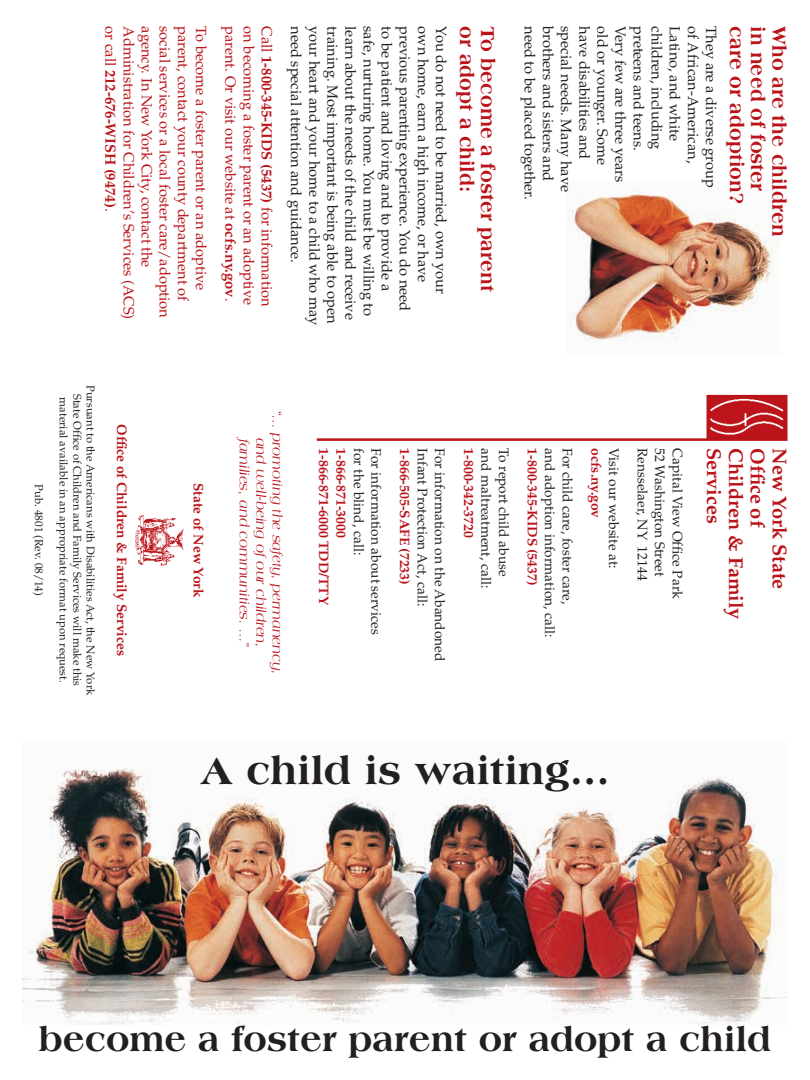
<style>
.page{position:relative;width:810px;height:1080px;background:#fff}
.page>*{position:absolute;margin:0;border:0;box-sizing:border-box;transform-origin:0 0}
.t1{font:800 40px "Americana";color:#231f20}
.t2{font:800 35px "Americana";color:#231f20}
.t3{font:800 20px "Americana";letter-spacing:.005em;color:#bb131a;scale:.95 1}
.t4{font:700 20px "Palatino";letter-spacing:-.005em;color:#bb131a}
.t5{font:14.75px "Palatino";letter-spacing:-.005em;color:#231f20}
.t6{font:14.75px "Palatino";letter-spacing:-.005em;color:#bb131a}
.t7{font:700 14.75px "Palatino";letter-spacing:-.005em;color:#bb131a}
.t8{font:13.75px "Palatino";color:#231f20}
.t9{font:700 13.75px "Palatino";color:#bb131a}
.t10{font:italic 13.75px "Americana";color:#bb131a}
.t11{font:11.25px "Palatino";color:#231f20}
.s1{font-weight:400}
.s2{font-weight:700}
</style>
<div class="page">
<img style="left:568px;top:188px;width:212px;height:153px">
<img style="left:22px;top:768px;width:766px;height:256px">
<hr style="left:317px;top:438px;width:471px;height:3px;background:#bb131a">
<img style="left:712px;top:400px;width:71px;height:34px">
<div style="left:707px;top:395px;width:81px;height:44px;border:4px solid #bb131a"></div>
<img style="left:135px;top:514px;width:49px;height:52px">
<p class="t7" style="left:119px;top:26px;width:187px;rotate:90deg"><span class="s1">or call</span> 212-676-WISH (9474)<span class="s1">.</span></p>
<p class="t6" style="left:137px;top:26px;width:295px;rotate:90deg">Administration for Children’s Services (ACS)</p>
<p class="t6" style="left:155px;top:26px;width:243px;rotate:90deg">agency. In New York City, contact the</p>
<p class="t6" style="left:174px;top:26px;width:293px;rotate:90deg">social services or a local foster care/adoption</p>
<p class="t6" style="left:192px;top:26px;width:276px;rotate:90deg">parent, contact your county department of</p>
<p class="t6" style="left:210px;top:26px;width:265px;rotate:90deg">To become a foster parent or an adoptive</p>
<p class="t7" style="left:275px;top:26px;width:282px;rotate:90deg"><span class="s1">Call</span> 1-800-345-KIDS (5437) <span class="s1">for information</span></p>
<p class="t5" style="left:305px;top:26px;width:238px;rotate:90deg">need special attention and guidance.</p>
<p class="t5" style="left:323px;top:26px;width:301px;rotate:90deg">your heart and your home to a child who may</p>
<p class="t5" style="left:341px;top:26px;width:299px;rotate:90deg">training. Most important is being able to open</p>
<p class="t5" style="left:359px;top:26px;width:295px;rotate:90deg">learn about the needs of the child and receive</p>
<p class="t5" style="left:377px;top:26px;width:292px;rotate:90deg">safe, nurturing home. You must be willing to</p>
<p class="t5" style="left:396px;top:26px;width:266px;rotate:90deg">to be patient and loving and to provide a</p>
<p class="t5" style="left:414px;top:26px;width:286px;rotate:90deg">previous parenting experience. You do need</p>
<p class="t5" style="left:432px;top:26px;width:257px;rotate:90deg">own home, earn a high income, or have</p>
<p class="t5" style="left:450px;top:26px;width:269px;rotate:90deg">You do not need to be married, own your</p>
<h3 class="t3" style="left:478px;top:26px;width:176px;rotate:90deg">or adopt a child:</h3>
<h3 class="t3" style="left:500px;top:26px;width:281px;rotate:90deg">To become a foster parent</h3>
<p class="t5" style="left:539px;top:26px;width:175px;rotate:90deg">need to be placed together.</p>
<p class="t5" style="left:557px;top:26px;width:157px;rotate:90deg">brothers and sisters and</p>
<p class="t5" style="left:575px;top:26px;width:167px;rotate:90deg">special needs. Many have</p>
<p class="t5" style="left:593px;top:26px;width:135px;rotate:90deg">have disabilities and</p>
<p class="t5" style="left:611px;top:26px;width:140px;rotate:90deg">old or younger. Some</p>
<p class="t5" style="left:629px;top:26px;width:157px;rotate:90deg">Very few are three years</p>
<p class="t5" style="left:647px;top:26px;width:126px;rotate:90deg">preteens and teens.</p>
<p class="t5" style="left:666px;top:26px;width:125px;rotate:90deg">children, including</p>
<p class="t5" style="left:684px;top:26px;width:116px;rotate:90deg">Latino, and white</p>
<p class="t5" style="left:702px;top:26px;width:139px;rotate:90deg">of African-American,</p>
<p class="t5" style="left:720px;top:26px;width:163px;rotate:90deg">They are a diverse group</p>
<h3 class="t3" style="left:748px;top:26px;width:188px;rotate:90deg">care or adoption?</h3>
<h3 class="t3" style="left:770px;top:26px;width:175px;rotate:90deg">in need of foster</h3>
<h3 class="t3" style="left:791px;top:26px;width:223px;rotate:90deg">Who are the children</h3>
<p class="t6" style="left:239px;top:26px;width:277px;rotate:90deg">parent. Or visit our website at <span class="s2">ocfs.ny.gov</span>.</p>
<p class="t6" style="left:257px;top:26px;width:280px;rotate:90deg">on becoming a foster parent or an adoptive</p>
<p class="t11" style="left:46px;top:484px;width:113px;rotate:90deg">Pub. 4801 (Rev. 08/14)</p>
<p class="t11" style="left:97px;top:385px;width:312px;rotate:90deg">Pursuant to the Americans with Disabilities Act, the New York</p>
<p class="t11" style="left:70px;top:397px;width:287px;rotate:90deg">material available in an appropriate format upon request.</p>
<p class="t11" style="left:84px;top:394px;width:294px;rotate:90deg">State Office of Children and Family Services will make this</p>
<p class="t9" style="left:130px;top:424px;width:233px;rotate:90deg">Office of Children &amp; Family Services</p>
<p class="t9" style="left:206px;top:483px;width:115px;rotate:90deg">State of New York</p>
<p class="t10" style="left:285px;top:411px;width:266px;rotate:90deg">“… promoting the safety, permanency,</p>
<p class="t10" style="left:252px;top:439px;width:210px;rotate:90deg">families, and communities. …”</p>
<p class="t10" style="left:269px;top:438px;width:211px;rotate:90deg">and well-being of our children,</p>
<p class="t9" style="left:332px;top:448px;width:158px;rotate:90deg">1-866-871-6000 TDD/TTY</p>
<p class="t9" style="left:349px;top:448px;width:91px;rotate:90deg">1-866-871-3000</p>
<p class="t8" style="left:367px;top:448px;width:108px;rotate:90deg">for the blind, call:</p>
<p class="t8" style="left:384px;top:448px;width:188px;rotate:90deg">For information about services</p>
<p class="t9" style="left:413px;top:448px;width:138px;rotate:90deg">1-866-505-SAFE (7233)</p>
<p class="t8" style="left:431px;top:448px;width:159px;rotate:90deg">Infant Protection Act, call:</p>
<p class="t8" style="left:448px;top:448px;width:215px;rotate:90deg">For information on the Abandoned</p>
<p class="t9" style="left:477px;top:448px;width:91px;rotate:90deg">1-800-342-3720</p>
<p class="t8" style="left:494px;top:448px;width:141px;rotate:90deg">and maltreatment, call:</p>
<p class="t8" style="left:512px;top:448px;width:130px;rotate:90deg">To report child abuse</p>
<p class="t9" style="left:541px;top:448px;width:139px;rotate:90deg">1-800-345-KIDS (5437)</p>
<p class="t8" style="left:558px;top:448px;width:191px;rotate:90deg">and adoption information, call:</p>
<p class="t8" style="left:576px;top:448px;width:157px;rotate:90deg">For child care, foster care,</p>
<p class="t9" style="left:604px;top:448px;width:71px;rotate:90deg">ocfs.ny.gov</p>
<p class="t8" style="left:622px;top:448px;width:122px;rotate:90deg">Visit our website at:</p>
<p class="t8" style="left:651px;top:448px;width:134px;rotate:90deg">Rensselaer, NY 12144</p>
<p class="t8" style="left:668px;top:448px;width:129px;rotate:90deg">52 Washington Street</p>
<p class="t8" style="left:686px;top:448px;width:152px;rotate:90deg">Capital View Office Park</p>
<h3 class="t4" style="left:726px;top:448px;width:77px;rotate:90deg">Services</h3>
<h3 class="t4" style="left:748px;top:448px;width:173px;rotate:90deg">Children &amp; Family</h3>
<h3 class="t4" style="left:769px;top:448px;width:81px;rotate:90deg">Office of</h3>
<h3 class="t4" style="left:791px;top:448px;width:143px;rotate:90deg">New York State</h3>
<h1 class="t1" style="left:200px;top:748px;width:411px">A child is waiting...</h1>
<h2 class="t2" style="left:39px;top:1018px;width:734px">become a foster parent or adopt a child</h2>
</div>
